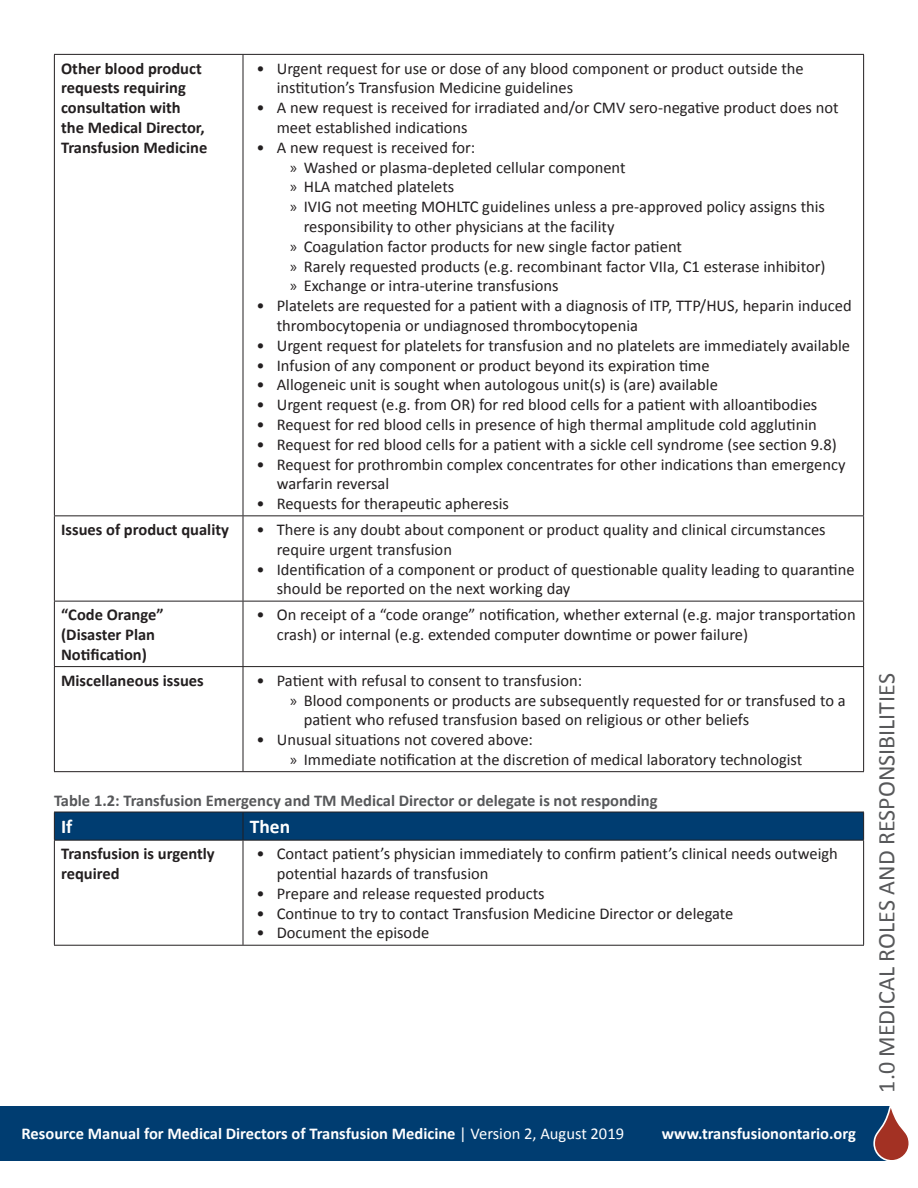
<style>
.page{position:relative;width:918px;height:1188px;background:#fff}
.page>*{position:absolute;margin:0;border:0;box-sizing:border-box;transform-origin:0 0}
.Subtitles{font:24px "Calibri";color:#57585a}
.t1{font:700 19.5px "Calibri";color:#fff}
.t2{font:16.5px/19.8px "Calibri";color:#231f20}
.t3{font:700 16.5px/19.8px "Calibri";color:#231f20}
.t4{font:700 16.5px "Calibri";color:#fff}
.Subtitles-2{font:700 16.5px "Calibri";color:#57585a}
.s1{font-family:"Myriad Pro"}
.s2{font-weight:400}
</style>
<div class="page">
<div style="left:0;top:1106px;width:889px;height:55px;background:#003d71"></div>
<svg style="left:874px;top:1106px;width:35px;height:55px"></svg>
<hr style="left:54px;top:54px;width:189px;height:1px;background:#231f20">
<hr style="left:243px;top:54px;width:621px;height:1px;background:#231f20">
<hr style="left:54px;top:515px;width:189px;height:1px;background:#231f20">
<hr style="left:243px;top:515px;width:621px;height:1px;background:#231f20">
<hr style="left:54px;top:601px;width:189px;height:1px;background:#231f20">
<hr style="left:243px;top:601px;width:621px;height:1px;background:#231f20">
<hr style="left:54px;top:666px;width:189px;height:1px;background:#231f20">
<hr style="left:243px;top:666px;width:621px;height:1px;background:#231f20">
<hr style="left:243px;top:771px;width:621px;height:1px;background:#231f20">
<hr style="left:863px;top:55px;width:1px;height:460px;background:#231f20">
<hr style="left:863px;top:516px;width:1px;height:85px;background:#231f20">
<hr style="left:863px;top:601px;width:1px;height:65px;background:#231f20">
<hr style="left:863px;top:667px;width:1px;height:104px;background:#231f20">
<hr style="left:54px;top:55px;width:1px;height:460px;background:#231f20">
<hr style="left:243px;top:55px;width:1px;height:460px;background:#231f20">
<hr style="left:54px;top:516px;width:1px;height:85px;background:#231f20">
<hr style="left:243px;top:516px;width:1px;height:85px;background:#231f20">
<hr style="left:54px;top:601px;width:1px;height:65px;background:#231f20">
<hr style="left:243px;top:601px;width:1px;height:65px;background:#231f20">
<hr style="left:54px;top:667px;width:1px;height:104px;background:#231f20">
<hr style="left:243px;top:667px;width:1px;height:104px;background:#231f20">
<hr style="left:54px;top:771px;width:189px;height:1px;background:#231f20">
<hr style="left:54px;top:945px;width:189px;height:1px;background:#231f20">
<hr style="left:243px;top:945px;width:621px;height:1px;background:#231f20">
<hr style="left:54px;top:841px;width:1px;height:104px;background:#231f20">
<hr style="left:243px;top:841px;width:1px;height:104px;background:#231f20">
<hr style="left:863px;top:841px;width:1px;height:104px;background:#231f20">
<svg style="left:54px;top:812px;width:810px;height:28px;background:#013b6e"></svg>
<hr style="left:54px;top:840px;width:189px;height:1px;background:#231f20">
<hr style="left:243px;top:840px;width:621px;height:1px;background:#231f20">
<p class="t3" style="left:61px;top:57px;width:148px">Other blood product requests requiring consultation with the Medical Director,<br>Transfusion Medicine</p>
<p class="t2" style="left:277px;top:57px;width:529px;text-indent:-20px">• Urgent request for use or dose of any blood component or product outside the institution’s Transfusion Medicine guidelines</p>
<p class="t2" style="left:277px;top:97px;width:563px;text-indent:-20px">• A new request is received for irradiated and/or CMV sero-negative product does not meet established indications</p>
<p class="t2" style="left:256px;top:137px;width:220px">• A new request is received for:</p>
<p class="t2" style="left:290px;top:156px;width:337px"><span class="s1">»</span> Washed or plasma-depleted cellular component</p>
<p class="t2" style="left:290px;top:176px;width:166px"><span class="s1">»</span> HLA matched platelets</p>
<p class="t2" style="left:304px;top:196px;width:523px;text-indent:-14px"><span class="s1">»</span> IVIG not meeting MOHLTC guidelines unless a pre-approved policy assigns this responsibility to other physicians at the facility</p>
<p class="t2" style="left:290px;top:236px;width:393px"><span class="s1">»</span> Coagulation factor products for new single factor patient</p>
<p class="t2" style="left:290px;top:255px;width:537px"><span class="s1">»</span> Rarely requested products (e.g. recombinant factor VIIa, C1 esterase inhibitor)</p>
<p class="t2" style="left:290px;top:275px;width:270px"><span class="s1">»</span> Exchange or intra-uterine transfusions</p>
<p class="t2" style="left:277px;top:295px;width:576px;text-indent:-20px">• Platelets are requested for a patient with a diagnosis of ITP, TTP/HUS, heparin induced thrombocytopenia or undiagnosed thrombocytopenia</p>
<p class="t2" style="left:256px;top:335px;width:595px">• Urgent request for platelets for transfusion and no platelets are immediately available</p>
<p class="t2" style="left:256px;top:354px;width:455px">• Infusion of any component or product beyond its expiration time</p>
<p class="t2" style="left:256px;top:374px;width:463px">• Allogeneic unit is sought when autologous unit(s) is (are) available</p>
<p class="t2" style="left:256px;top:394px;width:562px">• Urgent request (e.g. from OR) for red blood cells for a patient with alloantibodies</p>
<p class="t2" style="left:256px;top:414px;width:562px">• Request for red blood cells in presence of high thermal amplitude cold agglutinin</p>
<p class="t2" style="left:256px;top:434px;width:582px">• Request for red blood cells for a patient with a sickle cell syndrome (see section 9.8)</p>
<p class="t2" style="left:277px;top:453px;width:570px;text-indent:-20px">• Request for prothrombin complex concentrates for other indications than emergency warfarin reversal</p>
<p class="t2" style="left:256px;top:493px;width:254px">• Requests for therapeutic apheresis</p>
<p class="t3" style="left:61px;top:519px;width:169px">Issues of product quality</p>
<p class="t2" style="left:277px;top:519px;width:550px;text-indent:-20px">• There is any doubt about component or product quality and clinical circumstances require urgent transfusion</p>
<p class="t2" style="left:277px;top:558px;width:579px;text-indent:-20px">• Identification of a component or product of questionable quality leading to quarantine should be reported on the next working day</p>
<p class="t3" style="left:61px;top:604px;width:104px">“Code Orange”</p>
<p class="t3" style="left:61px;top:624px;width:95px">(Disaster Plan<br>Notification)</p>
<p class="t2" style="left:277px;top:604px;width:580px;text-indent:-20px">• On receipt of a “code orange” notification, whether external (e.g. major transportation crash) or internal (e.g. extended computer downtime or power failure)</p>
<p class="t3" style="left:61px;top:670px;width:144px">Miscellaneous issues</p>
<p class="t2" style="left:256px;top:670px;width:327px">• Patient with refusal to consent to transfusion:</p>
<p class="t2" style="left:304px;top:689px;width:544px;text-indent:-14px"><span class="s1">»</span> Blood components or products are subsequently requested for or transfused to a patient who refused transfusion based on religious or other beliefs</p>
<p class="t2" style="left:256px;top:729px;width:278px">• Unusual situations not covered above:</p>
<p class="t2" style="left:290px;top:749px;width:514px"><span class="s1">»</span> Immediate notification at the discretion of medical laboratory technologist</p>
<p class="Subtitles-2" style="left:54px;top:790px;width:605px">Table 1.2: Transfusion Emergency and TM Medical Director or delegate is not responding</p>
<p class="t1" style="left:61px;top:815px;width:13px">If</p>
<p class="t1" style="left:250px;top:815px;width:42px">Then</p>
<p class="t3" style="left:61px;top:843px;width:155px">Transfusion is urgently required</p>
<p class="t2" style="left:277px;top:843px;width:563px;text-indent:-20px">• Contact patient’s physician immediately to confirm patient’s clinical needs outweigh potential hazards of transfusion</p>
<p class="t2" style="left:256px;top:883px;width:290px">• Prepare and release requested products</p>
<p class="t2" style="left:256px;top:903px;width:478px">• Continue to try to contact Transfusion Medicine Director or delegate</p>
<p class="t2" style="left:256px;top:922px;width:174px">• Document the episode</p>
<p class="t4" style="left:22px;top:1124px;width:604px">Resource Manual for Medical Directors of Transfusion Medicine <span class="s2">| Version 2, August 2019</span></p>
<p class="t4" style="left:662px;top:1124px;width:196px">www.transfusionontario.org</p>
<p class="Subtitles" style="left:872px;top:1093px;width:421px;rotate:-90deg">1.0 MEDICAL ROLES AND RESPONSIBILITIES</p>
</div>
